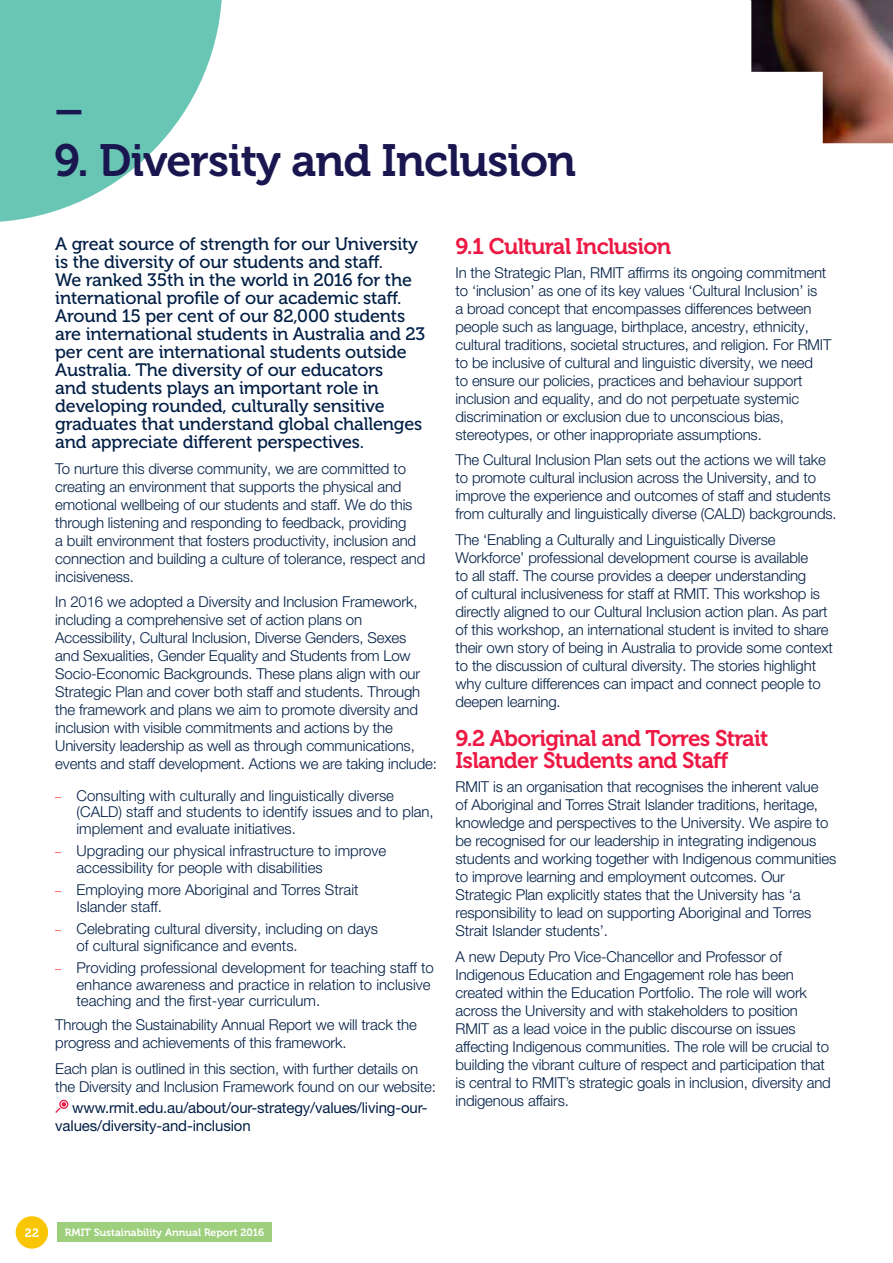
<style>
.page{position:relative;width:893px;height:1263px;background:#fff}
.page>*{position:absolute;margin:0;border:0;box-sizing:border-box;transform-origin:0 0}
.t1{font:45px "Museo 700";letter-spacing:-.02em;color:#1a1750}
.t2{font:22.5px/22.5px "Museo 700";letter-spacing:-.03em;color:#ed1944}
.t3{font:18px/18px "Museo 500";letter-spacing:-.01em;color:#001e45}
.t4{font:300 15px/18px "Helvetica Neue LT Pro";letter-spacing:-.01em;color:#001e45}
.t5{font:15px/18px "Helvetica Neue LT Pro";letter-spacing:-.01em;color:#001e45}
.t6{font:12px "Museo 700";color:#fff}
.t7{font:10.5px "Museo 700";color:#fff}
.s1{font-size:12px;color:#ef3829}
</style>
<div class="page">
<svg style="left:55px;top:1100px;width:13px;height:13px"></svg>
<img style="left:751px;top:0;width:142px;height:143px">
<svg style="left:0;top:0;width:222px;height:222px;fill:#69c6b4"></svg>
<div style="left:16px;top:1216px;width:32px;height:32px;background:#f9c606;border-radius:50%"></div>
<div style="left:57px;top:1222px;width:215px;height:20px;background:#9ecf7c"></div>
<h1 class="t1" style="left:54px;top:85px;width:31px">–</h1>
<h1 class="t1" style="left:54px;top:136px;width:524px">9. Diversity and Inclusion</h1>
<p class="t3" style="left:55px;top:235px;width:371px">A great source of strength for our University is the diversity of our students and staff.<br>We ranked 35th in the world in 2016 for the international profile of our academic staff.<br>Around 15 per cent of our 82,000 students are international students in Australia and 23 per cent are international students outside Australia. The diversity of our educators<br>and students plays an important role in developing rounded, culturally sensitive graduates that understand global challenges and appreciate different perspectives.</p>
<p class="t4" style="left:55px;top:459px;width:372px">To nurture this diverse community, we are committed to creating an environment that supports the physical and emotional wellbeing of our students and staff. We do this through listening and responding to feedback, providing<br>a built environment that fosters productivity, inclusion and connection and building a culture of tolerance, respect and incisiveness.</p>
<p class="t4" style="left:55px;top:593px;width:383px">In 2016 we adopted a Diversity and Inclusion Framework, including a comprehensive set of action plans on Accessibility, Cultural Inclusion, Diverse Genders, Sexes<br>and Sexualities, Gender Equality and Students from Low Socio-Economic Backgrounds. These plans align with our Strategic Plan and cover both staff and students. Through the framework and plans we aim to promote diversity and inclusion with visible commitments and actions by the University leadership as well as through communications, events and staff development. Actions we are taking include:</p>
<p class="t4" style="left:77px;top:787px;width:359px;line-height:16.5px;text-indent:-21px"><span class="s1">–</span> Consulting with culturally and linguistically diverse (CALD) staff and students to identify issues and to plan, implement and evaluate initiatives.</p>
<p class="t4" style="left:77px;top:842px;width:311px;line-height:16.5px;text-indent:-21px"><span class="s1">–</span> Upgrading our physical infrastructure to improve accessibility for people with disabilities</p>
<p class="t4" style="left:77px;top:881px;width:284px;line-height:16.5px;text-indent:-21px"><span class="s1">–</span> Employing more Aboriginal and Torres Strait<br>Islander staff.</p>
<p class="t4" style="left:77px;top:920px;width:303px;line-height:16.5px;text-indent:-21px"><span class="s1">–</span> Celebrating cultural diversity, including on days of cultural significance and events.</p>
<p class="t4" style="left:77px;top:959px;width:359px;line-height:16.5px;text-indent:-21px"><span class="s1">–</span> Providing professional development for teaching staff to enhance awareness and practice in relation to inclusive teaching and the first-year curriculum.</p>
<p class="t4" style="left:55px;top:1016px;width:363px">Through the Sustainability Annual Report we will track the progress and achievements of this framework.</p>
<p class="t4" style="left:55px;top:1059px;width:382px">Each plan is outlined in this section, with further details on the Diversity and Inclusion Framework found on our website:</p>
<p class="t5" style="left:55px;top:1098px;width:374px;text-indent:17px">www.rmit.edu.au/about/our-strategy/values/living-our&shy;values/diversity-and-inclusion</p>
<h2 class="t2" style="left:455px;top:235px;width:217px">9.1 Cultural Inclusion</h2>
<p class="t4" style="left:455px;top:263px;width:377px">In the Strategic Plan, RMIT affirms its ongoing commitment to ‘inclusion’ as one of its key values ‘Cultural Inclusion’ is<br>a broad concept that encompasses differences between people such as language, birthplace, ancestry, ethnicity, cultural traditions, societal structures, and religion. For RMIT to be inclusive of cultural and linguistic diversity, we need<br>to ensure our policies, practices and behaviour support inclusion and equality, and do not perpetuate systemic discrimination or exclusion due to unconscious bias, stereotypes, or other inappropriate assumptions.</p>
<p class="t4" style="left:455px;top:451px;width:383px">The Cultural Inclusion Plan sets out the actions we will take to promote cultural inclusion across the University, and to improve the experience and outcomes of staff and students from culturally and linguistically diverse (CALD) backgrounds.</p>
<p class="t4" style="left:455px;top:530px;width:379px">The ‘Enabling a Culturally and Linguistically Diverse Workforce’ professional development course is available<br>to all staff. The course provides a deeper understanding<br>of cultural inclusiveness for staff at RMIT. This workshop is directly aligned to our Cultural Inclusion action plan. As part of this workshop, an international student is invited to share their own story of being in Australia to provide some context to the discussion of cultural diversity. The stories highlight why culture differences can impact and connect people to deepen learning.</p>
<h2 class="t2" style="left:455px;top:727px;width:315px">9.2 Aboriginal and Torres Strait<br>Islander Students and Staff</h2>
<p class="t4" style="left:455px;top:778px;width:382px">RMIT is an organisation that recognises the inherent value<br>of Aboriginal and Torres Strait Islander traditions, heritage, knowledge and perspectives to the University. We aspire to be recognised for our leadership in integrating indigenous students and working together with Indigenous communities to improve learning and employment outcomes. Our Strategic Plan explicitly states that the University has ‘a responsibility to lead on supporting Aboriginal and Torres Strait Islander students’.</p>
<p class="t4" style="left:455px;top:947px;width:377px">A new Deputy Pro Vice-Chancellor and Professor of Indigenous Education and Engagement role has been created within the Education Portfolio. The role will work across the University and with stakeholders to position RMIT as a lead voice in the public discourse on issues affecting Indigenous communities. The role will be crucial to building the vibrant culture of respect and participation that is central to RMIT’s strategic goals in inclusion, diversity and indigenous affairs.</p>
<p class="t6" style="left:25px;top:1226px;width:16px">22</p>
<p class="t7" style="left:65px;top:1227px;width:201px">RMIT Sustainability Annual Report 2016</p>
</div>
